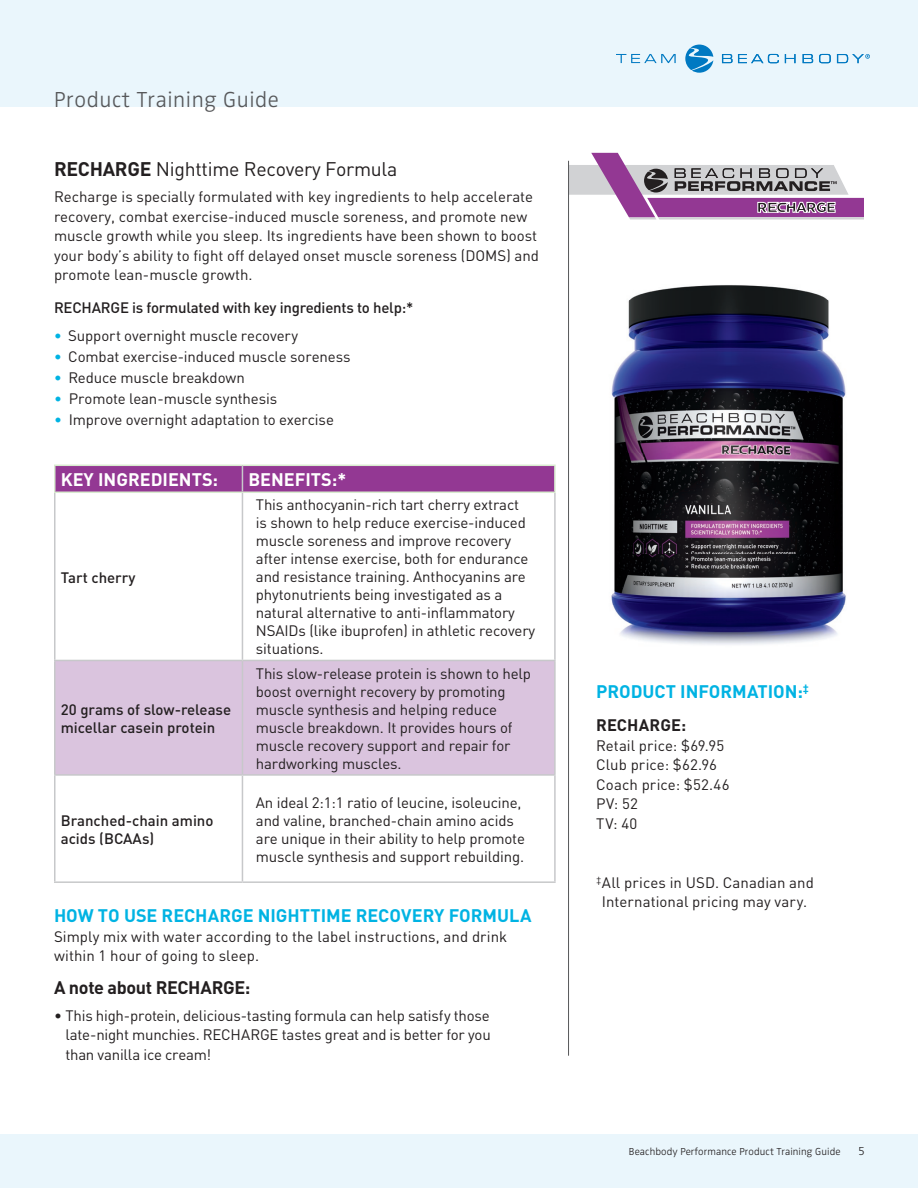
<style>
.page{position:relative;width:918px;height:1188px;background:#fff}
.page>*{position:absolute;margin:0;border:0;box-sizing:border-box;transform-origin:0 0}
.t1{font:300 22.5px "Zwo";letter-spacing:.025em;color:#57585a}
.t2{font:19.5px "DIN";letter-spacing:-.015em;color:#231f20}
.t3{font:700 18px "DIN";color:#00b3e3}
.t4{font:700 18px "DIN";color:#fff}
.t5{font:700 18px "DIN";letter-spacing:-.02em;color:#231f20}
.t6{font:700 16.5px "DIN";color:#231f20}
.t7{font:15px/18px "DIN";letter-spacing:-.01em;color:#231f20}
.t8{font:500 15px/18px "DIN";color:#231f20}
.t9{font:300 12px "Zwo";color:#231f20}
.t10{font:300 10.5px "Zwo";letter-spacing:.01em;color:#231f20}
.s1{font-weight:700}
.s2{font-weight:500;color:#00b3e3}
.s3{color:#00b3e3}
</style>
<div class="page">
<img style="left:611px;top:285px;width:235px;height:360px">
<div style="left:56px;top:661px;width:498px;height:113px;background:#dac4de"></div>
<div style="left:56px;top:466px;width:498px;height:26px;background:#933893"></div>
<hr style="left:54px;top:493px;width:2px;height:167px;background:#c7c8ca">
<hr style="left:242px;top:493px;width:1px;height:167px;background:#c7c8ca">
<hr style="left:554px;top:493px;width:2px;height:167px;background:#c7c8ca">
<hr style="left:54px;top:660px;width:188px;height:1px;background:#c7c8ca">
<hr style="left:54px;top:661px;width:2px;height:113px;background:#c7c8ca">
<hr style="left:242px;top:660px;width:314px;height:1px;background:#c7c8ca">
<hr style="left:242px;top:661px;width:1px;height:113px;background:#c7c8ca">
<hr style="left:554px;top:661px;width:2px;height:113px;background:#c7c8ca">
<hr style="left:54px;top:774px;width:188px;height:2px;background:#c7c8ca">
<hr style="left:54px;top:776px;width:2px;height:105px;background:#c7c8ca">
<hr style="left:242px;top:774px;width:314px;height:2px;background:#c7c8ca">
<hr style="left:242px;top:776px;width:1px;height:105px;background:#c7c8ca">
<hr style="left:554px;top:776px;width:2px;height:105px;background:#c7c8ca">
<hr style="left:54px;top:881px;width:188px;height:2px;background:#c7c8ca">
<hr style="left:242px;top:881px;width:314px;height:2px;background:#c7c8ca">
<hr style="left:54px;top:465px;width:188px;height:1px;background:#d8ebcf">
<hr style="left:54px;top:466px;width:2px;height:26px;background:#d8ebcf">
<hr style="left:242px;top:465px;width:314px;height:1px;background:#d8ebcf">
<hr style="left:554px;top:466px;width:2px;height:26px;background:#d8ebcf">
<hr style="left:54px;top:492px;width:188px;height:1px;background:#d8ebcf">
<hr style="left:242px;top:492px;width:314px;height:1px;background:#d8ebcf">
<svg style="left:568px;top:153px;width:296px;height:67px"></svg>
<div style="left:0;top:1134px;width:918px;height:54px;background:#eaf6fc"></div>
<hr style="left:568px;top:161px;width:1px;height:895px;background:#57585a">
<div style="left:0;top:0;width:918px;height:107px;background:#eaf6fc"></div>
<svg style="left:722px;top:54px;width:57px;height:9px"></svg>
<svg style="left:785px;top:54px;width:11px;height:9px"></svg>
<svg style="left:803px;top:54px;width:10px;height:9px"></svg>
<svg style="left:819px;top:54px;width:12px;height:9px"></svg>
<svg style="left:837px;top:54px;width:33px;height:9px"></svg>
<svg style="left:616px;top:45px;width:97px;height:28px"></svg>
<h1 class="t1" style="left:54px;top:87px;width:226px">Product Training Guide</h1>
<h2 class="t2" style="left:54px;top:157px;width:345px"><span class="s1">RECHARGE</span> Nighttime Recovery Formula</h2>
<p class="t7" style="left:54px;top:187px;width:487px;line-height:19.5px">Recharge is specially formulated with key ingredients to help accelerate recovery, combat exercise-induced muscle soreness, and promote new muscle growth while you sleep. Its ingredients have been shown to boost your body’s ability to fight off delayed onset muscle soreness (DOMS) and promote lean-muscle growth.</p>
<p class="t8" style="left:54px;top:299px;width:361px">RECHARGE is formulated with key ingredients to help:*</p>
<p class="t7" style="left:54px;top:327px;width:246px"><span class="s2">•</span> Support overnight muscle recovery</p>
<p class="t7" style="left:54px;top:348px;width:298px"><span class="s2">•</span> Combat exercise-induced muscle soreness</p>
<p class="t7" style="left:54px;top:369px;width:193px"><span class="s2">•</span> Reduce muscle breakdown</p>
<p class="t7" style="left:54px;top:390px;width:225px"><span class="s3">•</span> Promote lean-muscle synthesis</p>
<p class="t7" style="left:54px;top:411px;width:281px"><span class="s3">•</span> Improve overnight adaptation to exercise</p>
<p class="t4" style="left:61px;top:468px;width:159px">KEY INGREDIENTS:</p>
<p class="t4" style="left:248px;top:468px;width:99px">BENEFITS:*</p>
<p class="t8" style="left:61px;top:568px;width:76px">Tart cherry</p>
<p class="t8" style="left:61px;top:700px;width:172px">20 grams of slow-release micellar casein protein</p>
<p class="t8" style="left:61px;top:811px;width:154px">Branched-chain amino acids (BCAAs)</p>
<p class="t7" style="left:256px;top:496px;width:281px">This anthocyanin-rich tart cherry extract<br>is shown to help reduce exercise-induced muscle soreness and improve recovery after intense exercise, both for endurance and resistance training. Anthocyanins are phytonutrients being investigated as a natural alternative to anti-inflammatory NSAIDs (like ibuprofen) in athletic recovery situations.</p>
<p class="t7" style="left:256px;top:664px;width:277px">This slow-release protein is shown to help boost overnight recovery by promoting muscle synthesis and helping reduce muscle breakdown. It provides hours of muscle recovery support and repair for hardworking muscles.</p>
<p class="t7" style="left:256px;top:793px;width:271px">An ideal 2:1:1 ratio of leucine, isoleucine, and valine, branched-chain amino acids are unique in their ability to help promote muscle synthesis and support rebuilding.</p>
<p class="t3" style="left:54px;top:904px;width:479px">HOW TO USE RECHARGE NIGHTTIME RECOVERY FORMULA</p>
<p class="t7" style="left:54px;top:926px;width:455px;line-height:19.5px">Simply mix with water according to the label instructions, and drink within 1 hour of going to sleep.</p>
<p class="t5" style="left:54px;top:976px;width:198px">A note about RECHARGE:</p>
<p class="t7" style="left:65px;top:1005px;width:427px;line-height:19.5px;text-align:justify;text-indent:-11px">• This high-protein, delicious-tasting formula can help satisfy those late-night munchies. RECHARGE tastes great and is better for you than vanilla ice cream!</p>
<p class="t3" style="left:596px;top:680px;width:214px">PRODUCT INFORMATION:<sup>‡</sup></p>
<p class="t6" style="left:596px;top:714px;width:91px">RECHARGE:</p>
<p class="t7" style="left:596px;top:735px;width:135px;line-height:19.5px">Retail price: $69.95<br>Club price: $62.96<br>Coach price: $52.46<br>PV: 52<br>TV: 40</p>
<p class="t7" style="left:596px;top:872px;width:219px;line-height:19.5px;text-align:center"><sup>‡</sup> All prices in USD. Canadian and<br>International pricing may vary.</p>
<p class="t10" style="left:629px;top:1146px;width:213px">Beachbody Performance Product Training Guide</p>
<p class="t9" style="left:858px;top:1144px;width:8px">5</p>
</div>
